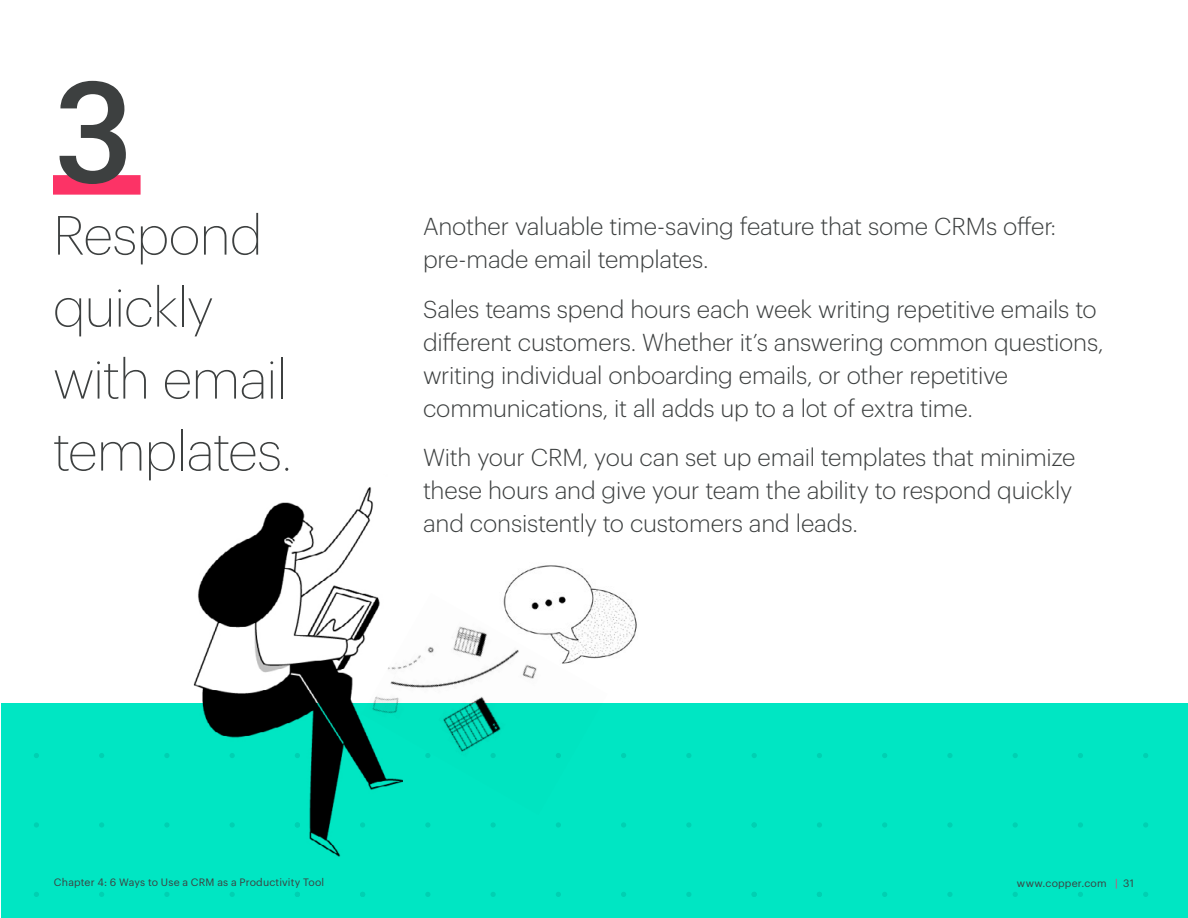
<style>
.page{position:relative;width:1188px;height:918px;background:#fff}
.page>*{position:absolute;margin:0;border:0;box-sizing:border-box;transform-origin:0 0}
.t1{font:500 141.3px "Roboto Mono";color:#3d4040}
.t2{font:200 54px/72px "Graphik";letter-spacing:-.015em;color:#3d4040}
.t3{font:300 24px/33px "Graphik";letter-spacing:-.01em;color:#3d4040}
.t4{font:10.5px "Graphik";letter-spacing:.02em;color:#3d4040}
.s1{color:#fc3366}
</style>
<div class="page">
<div style="left:1px;top:703px;width:1187px;height:215px;background:#00e6c3"></div>
<svg style="left:34px;top:753px;width:5px;height:5px"></svg>
<svg style="left:34px;top:822px;width:5px;height:6px"></svg>
<svg style="left:34px;top:892px;width:5px;height:5px"></svg>
<svg style="left:99px;top:892px;width:5px;height:5px"></svg>
<svg style="left:164px;top:892px;width:6px;height:5px"></svg>
<svg style="left:230px;top:892px;width:5px;height:5px"></svg>
<svg style="left:295px;top:892px;width:5px;height:5px"></svg>
<svg style="left:360px;top:892px;width:5px;height:5px"></svg>
<svg style="left:425px;top:822px;width:5px;height:6px"></svg>
<svg style="left:425px;top:892px;width:5px;height:5px"></svg>
<svg style="left:491px;top:822px;width:5px;height:6px"></svg>
<svg style="left:491px;top:892px;width:5px;height:5px"></svg>
<svg style="left:556px;top:822px;width:5px;height:6px"></svg>
<svg style="left:556px;top:892px;width:5px;height:5px"></svg>
<svg style="left:621px;top:753px;width:5px;height:5px"></svg>
<svg style="left:621px;top:822px;width:5px;height:6px"></svg>
<svg style="left:621px;top:892px;width:5px;height:5px"></svg>
<svg style="left:686px;top:753px;width:5px;height:5px"></svg>
<svg style="left:686px;top:822px;width:5px;height:6px"></svg>
<svg style="left:686px;top:892px;width:5px;height:5px"></svg>
<svg style="left:752px;top:753px;width:5px;height:5px"></svg>
<svg style="left:752px;top:822px;width:5px;height:6px"></svg>
<svg style="left:752px;top:892px;width:5px;height:5px"></svg>
<svg style="left:817px;top:753px;width:5px;height:5px"></svg>
<svg style="left:817px;top:822px;width:5px;height:6px"></svg>
<svg style="left:817px;top:892px;width:5px;height:5px"></svg>
<svg style="left:882px;top:753px;width:5px;height:5px"></svg>
<svg style="left:882px;top:822px;width:5px;height:6px"></svg>
<svg style="left:882px;top:892px;width:5px;height:5px"></svg>
<svg style="left:947px;top:753px;width:6px;height:5px"></svg>
<svg style="left:947px;top:822px;width:6px;height:6px"></svg>
<svg style="left:947px;top:892px;width:6px;height:5px"></svg>
<svg style="left:1013px;top:753px;width:5px;height:5px"></svg>
<svg style="left:1013px;top:822px;width:5px;height:6px"></svg>
<svg style="left:1013px;top:892px;width:5px;height:5px"></svg>
<svg style="left:1078px;top:753px;width:5px;height:5px"></svg>
<svg style="left:1078px;top:822px;width:5px;height:6px"></svg>
<svg style="left:1078px;top:892px;width:5px;height:5px"></svg>
<svg style="left:1143px;top:753px;width:5px;height:5px"></svg>
<svg style="left:1143px;top:822px;width:5px;height:6px"></svg>
<svg style="left:1143px;top:892px;width:5px;height:5px"></svg>
<img style="left:99px;top:487px;width:274px;height:370px">
<img style="left:505px;top:565px;width:132px;height:92px">
<img style="left:362px;top:593px;width:246px;height:222px">
<div style="left:53px;top:175px;width:88px;height:20px;background:#fc3366"></div>
<h1 class="t1" style="left:53px;top:33px;width:86px">3</h1>
<h2 class="t2" style="left:53px;top:195px;width:241px">Respond quickly with email templates.</h2>
<p class="t3" style="left:423px;top:208px;width:635px">Another valuable time-saving feature that some CRMs offer: pre-made email templates.</p>
<p class="t3" style="left:423px;top:291px;width:682px">Sales teams spend hours each week writing repetitive emails to different customers. Whether it’s answering common questions, writing individual onboarding emails, or other repetitive communications, it all adds up to a lot of extra time.</p>
<p class="t3" style="left:423px;top:439px;width:654px">With your CRM, you can set up email templates that minimize these hours and give your team the ability to respond quickly and consistently to customers and leads.</p>
<p class="t4" style="left:54px;top:874px;width:272px">Chapter 4: 6 Ways to Use a CRM as a Productivity Tool</p>
<p class="t4" style="left:1017px;top:875px;width:119px">www.copper.com <span class="s1">|</span> 31</p>
</div>
